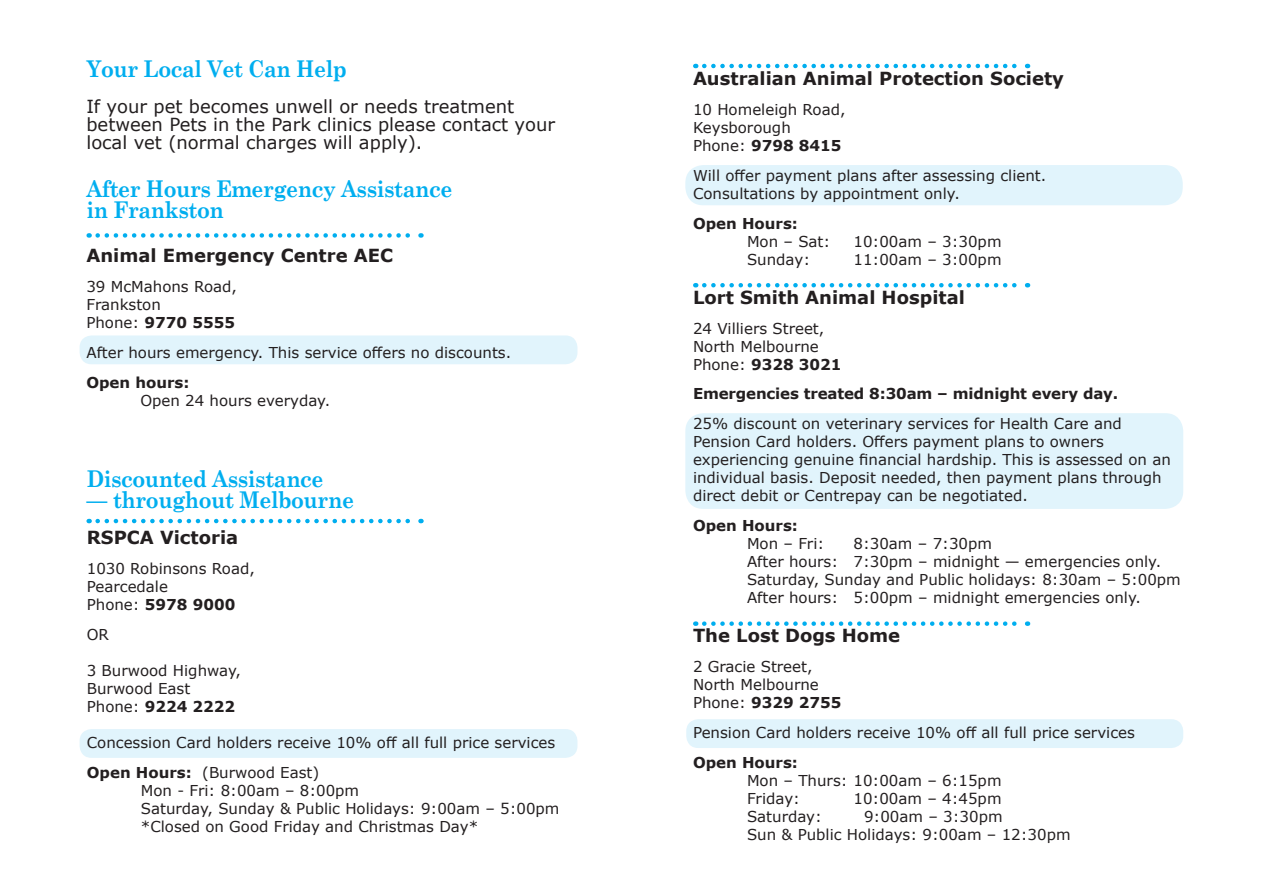
<style>
.page{position:relative;width:1263px;height:893px;background:#fff}
.page>*{position:absolute;margin:0;border:0;box-sizing:border-box;transform-origin:0 0}
.t1{font:700 23.1px/21px "Century Schoolbook";letter-spacing:-.02em;color:#00aeef;scale:.91 1}
.t2{font:18px/18px "Verdana";color:#231f20}
.t3{font:700 18px "Verdana";color:#231f20}
.t4{font:15px/18px "Verdana";color:#231f20}
.t5{font:700 15px "Verdana";color:#231f20}
.s1{font-weight:400}
.s2{font-weight:700}
</style>
<div class="page">
<div style="left:80px;top:335px;width:497px;height:29px;background:#e1f4fc;border-radius:12px"></div>
<div style="left:685px;top:165px;width:498px;height:40px;background:#e1f4fc;border-radius:18px"></div>
<div style="left:686px;top:719px;width:497px;height:29px;background:#e1f4fc;border-radius:12px"></div>
<div style="left:80px;top:729px;width:497px;height:29px;background:#e1f4fc;border-radius:12px"></div>
<div style="left:685px;top:413px;width:498px;height:96px;background:#e1f4fc;border-radius:18px"></div>
<svg style="left:704px;top:621px;width:324px;height:5px"></svg>
<svg style="left:704px;top:283px;width:324px;height:4px"></svg>
<svg style="left:98px;top:519px;width:323px;height:4px"></svg>
<svg style="left:704px;top:64px;width:324px;height:4px"></svg>
<svg style="left:98px;top:233px;width:323px;height:5px"></svg>
<p class="t1" style="left:86px;top:57px;width:287px">Your Local Vet Can Help</p>
<p class="t2" style="left:86px;top:97px;width:470px">If your pet becomes unwell or needs treatment between Pets in the Park clinics please contact your local vet (normal charges will apply).</p>
<p class="t1" style="left:86px;top:177px;width:404px">After Hours Emergency Assistance in Frankston</p>
<p class="t3" style="left:86px;top:242px;width:308px">Animal Emergency Centre AEC</p>
<p class="t4" style="left:86px;top:277px;width:152px">39 McMahons Road,</p>
<p class="t4" style="left:86px;top:295px;width:76px">Frankston</p>
<p class="t5" style="left:86px;top:311px;width:150px"><span class="s1">Phone:</span> 9770 5555</p>
<p class="t4" style="left:86px;top:343px;width:426px">After hours emergency. This service offers no discounts.</p>
<p class="t5" style="left:86px;top:371px;width:105px">Open hours:</p>
<p class="t4" style="left:140px;top:391px;width:191px">Open 24 hours everyday.</p>
<p class="t1" style="left:87px;top:467px;width:262px">Discounted Assistance</p>
<p class="t1" style="left:87px;top:488px;width:295px">— throughout Melbourne</p>
<p class="t3" style="left:87px;top:524px;width:153px">RSPCA Victoria</p>
<p class="t4" style="left:87px;top:559px;width:170px">1030 Robinsons Road,</p>
<p class="t4" style="left:87px;top:577px;width:83px">Pearcedale</p>
<p class="t5" style="left:87px;top:594px;width:150px"><span class="s1">Phone:</span> 5978 9000</p>
<p class="t4" style="left:87px;top:625px;width:24px">OR</p>
<p class="t4" style="left:87px;top:661px;width:156px">3 Burwood Highway,</p>
<p class="t4" style="left:87px;top:679px;width:105px">Burwood East</p>
<p class="t5" style="left:87px;top:696px;width:150px"><span class="s1">Phone:</span> 9224 2222</p>
<p class="t4" style="left:87px;top:733px;width:470px">Concession Card holders receive 10% off all full price services</p>
<p class="t4" style="left:87px;top:763px;width:234px"><span class="s2">Open Hours:</span> (Burwood East)</p>
<p class="t4" style="left:141px;top:781px;width:220px">Mon - Fri: 8:00am – 8:00pm</p>
<p class="t4" style="left:141px;top:799px;width:420px">Saturday, Sunday &amp; Public Holidays: 9:00am – 5:00pm</p>
<p class="t4" style="left:141px;top:817px;width:339px">*Closed on Good Friday and Christmas Day*</p>
<p class="t3" style="left:693px;top:66px;width:372px">Australian Animal Protection Society</p>
<p class="t4" style="left:693px;top:101px;width:154px">10 Homeleigh Road,</p>
<p class="t4" style="left:693px;top:119px;width:99px">Keysborough</p>
<p class="t5" style="left:693px;top:135px;width:150px"><span class="s1">Phone:</span> 9798 8415</p>
<p class="t4" style="left:693px;top:167px;width:355px">Will offer payment plans after assessing client.<br>Consultations by appointment only.</p>
<p class="t5" style="left:693px;top:213px;width:106px">Open Hours:</p>
<p class="t4" style="left:747px;top:233px;width:85px">Mon – Sat:</p>
<p class="t4" style="left:853px;top:233px;width:150px">10:00am – 3:30pm</p>
<p class="t4" style="left:747px;top:251px;width:65px">Sunday:</p>
<p class="t4" style="left:853px;top:251px;width:150px">11:00am – 3:00pm</p>
<p class="t3" style="left:693px;top:285px;width:273px">Lort Smith Animal Hospital</p>
<p class="t4" style="left:693px;top:320px;width:133px">24 Villiers Street,</p>
<p class="t4" style="left:693px;top:338px;width:127px">North Melbourne</p>
<p class="t5" style="left:693px;top:354px;width:150px"><span class="s1">Phone:</span> 9328 3021</p>
<p class="t5" style="left:693px;top:383px;width:427px">Emergencies treated 8:30am – midnight every day.</p>
<p class="t4" style="left:693px;top:414px;width:479px">25% discount on veterinary services for Health Care and Pension Card holders. Offers payment plans to owners experiencing genuine financial hardship. This is assessed on an individual basis. Deposit needed, then payment plans through direct debit or Centrepay can be negotiated.</p>
<p class="t5" style="left:693px;top:515px;width:106px">Open Hours:</p>
<p class="t4" style="left:747px;top:534px;width:79px">Mon – Fri:</p>
<p class="t4" style="left:853px;top:534px;width:140px">8:30am – 7:30pm</p>
<p class="t4" style="left:747px;top:552px;width:416px">After hours: 7:30pm – midnight — emergencies only.</p>
<p class="t4" style="left:747px;top:570px;width:435px">Saturday, Sunday and Public holidays: 8:30am – 5:00pm</p>
<p class="t4" style="left:747px;top:588px;width:395px">After hours: 5:00pm – midnight emergencies only.</p>
<p class="t3" style="left:693px;top:623px;width:209px">The Lost Dogs Home</p>
<p class="t4" style="left:693px;top:657px;width:121px">2 Gracie Street,</p>
<p class="t4" style="left:693px;top:675px;width:127px">North Melbourne</p>
<p class="t5" style="left:693px;top:692px;width:150px"><span class="s1">Phone:</span> 9329 2755</p>
<p class="t4" style="left:693px;top:723px;width:443px">Pension Card holders receive 10% off all full price services</p>
<p class="t5" style="left:693px;top:752px;width:106px">Open Hours:</p>
<p class="t4" style="left:747px;top:771px;width:256px">Mon – Thurs: 10:00am – 6:15pm</p>
<p class="t4" style="left:747px;top:789px;width:55px">Friday:</p>
<p class="t4" style="left:853px;top:789px;width:150px">10:00am – 4:45pm</p>
<p class="t4" style="left:747px;top:807px;width:76px">Saturday:</p>
<p class="t4" style="left:747px;top:807px;width:325px;text-indent:117px">9:00am – 3:30pm<br>Sun &amp; Public Holidays: 9:00am – 12:30pm</p>
</div>
